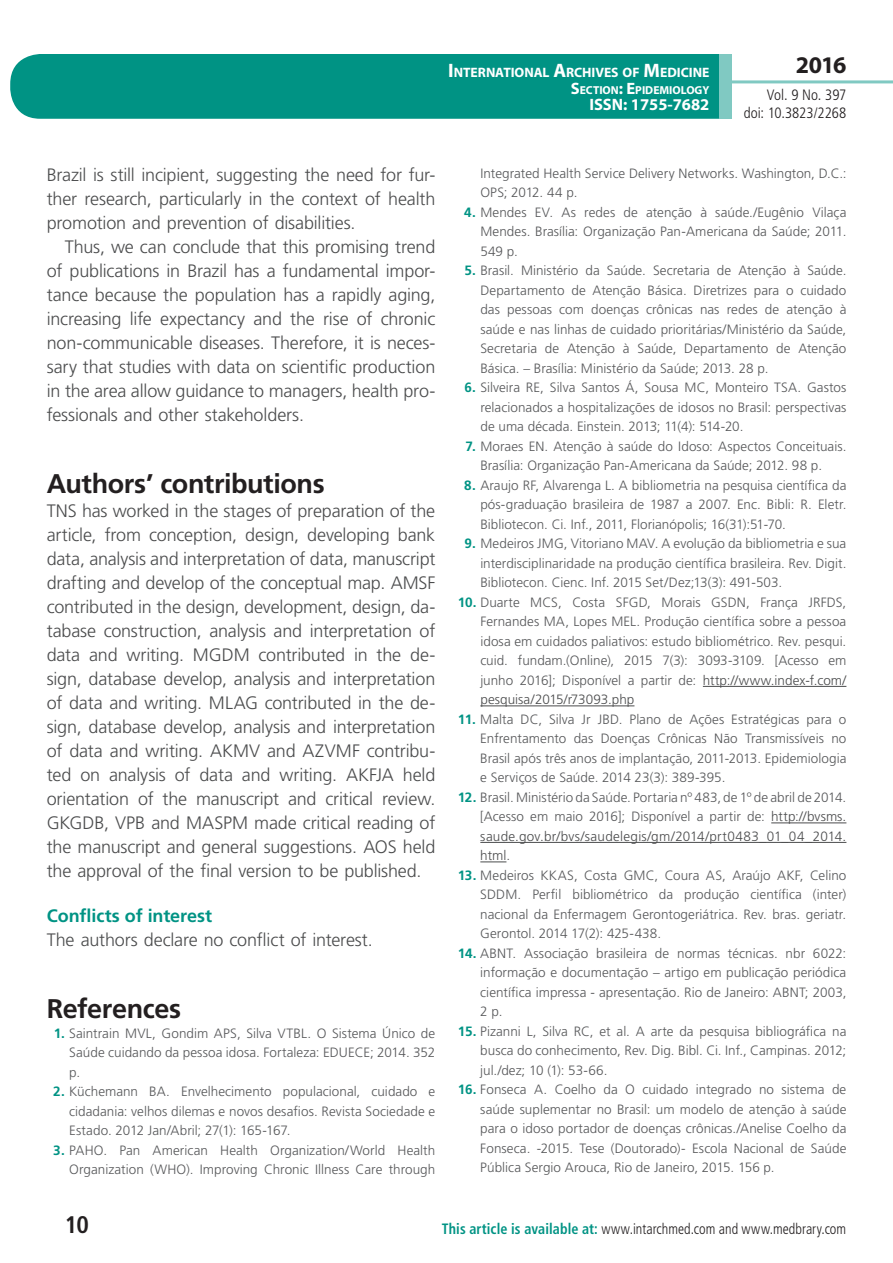
<style>
.page{position:relative;width:893px;height:1263px;background:#fff}
.page>*{position:absolute;margin:0;border:0;box-sizing:border-box;transform-origin:0 0}
.t1{font:700 27px "Frutiger LT Std";letter-spacing:-.015em;color:#231f20}
.t2{font:700 24px "Myriad Pro";color:#231f20}
.t3{font:700 condensed 24px "Frutiger LT Std";color:#231f20}
.t4{font:300 18px/24px "Frutiger LT Std";letter-spacing:-.01em;color:#4b4c4d;text-align:justify}
.t5{font:700 18px "Frutiger LT Std";color:#009384}
.t6{font:700 16.5px "Myriad Pro";color:#fff}
.t7{font:300 condensed 15px "Frutiger LT Std";letter-spacing:.005em;color:#231f20;scale:.94 1}
.t8{font:300 condensed 15px/18px "Frutiger LT Std";letter-spacing:.005em;color:#231f20;text-align:right}
.t9{font:700 13.65px "Myriad Pro";letter-spacing:-.005em;color:#fff}
.t10{font:300 13.5px/19.5px "Frutiger LT Std";letter-spacing:.005em;color:#57585a;text-align:justify}
.t11{font:700 11.55px "Myriad Pro";color:#fff}
.s1{font-size:19.5px}
.s2{font-size:16.5px}
.s3{font-weight:700;color:#009384}
.s4{color:#4b4c4d}
</style>
<div class="page">
<div style="left:10px;top:54px;width:775px;height:65px;background:#009384;border-radius:30px"></div>
<div style="left:732px;top:0;width:161px;height:157px;background:#fff"></div>
<hr style="left:730px;top:80px;width:163px;height:3px;background:#80c9c2">
<div style="left:719px;top:54px;width:13px;height:65px;background:#80c9c2"></div>
<hr style="left:703px;top:686px;width:143px;height:1px;background:#4b4c4d">
<hr style="left:480px;top:705px;width:154px;height:1px;background:#4b4c4d">
<hr style="left:771px;top:822px;width:75px;height:1px;background:#4b4c4d">
<hr style="left:480px;top:842px;width:366px;height:1px;background:#4b4c4d">
<svg style="left:480px;top:861px;width:26px;height:1px"></svg>
<p class="t9" style="left:448px;top:64px;width:263px"><span class="s1">I</span>NTERNATIONAL <span class="s1">A</span>RCHIVES OF <span class="s1">M</span>EDICINE</p>
<p class="t11" style="left:571px;top:82px;width:140px"><span class="s2">S</span>ECTION<span class="s2">: E</span>PIDEMIOLOGY</p>
<p class="t6" style="left:589px;top:94px;width:122px">ISSN: 1755-7682</p>
<h2 class="t2" style="left:796px;top:49px;width:52px">2016</h2>
<p class="t8" style="left:744px;top:86px;width:104px">Vol. 9 No. 397 doi: 10.3823/2268</p>
<h3 class="t4" style="left:47px;top:163px;width:390px">Brazil is still incipient, suggesting the need for fur&shy;ther research, particularly in the context of health promotion and prevention of disabilities.</h3>
<p class="t4" style="left:47px;top:235px;width:390px;text-indent:18px">Thus, we can conclude that this promising trend of publications in Brazil has a fundamental impor&shy;tance because the population has a rapidly aging, increasing life expectancy and the rise of chronic non-communicable diseases. Therefore, it is neces&shy;sary that studies with data on scientific production in the area allow guidance to managers, health pro&shy;fessionals and other stakeholders.</p>
<h1 class="t1" style="left:47px;top:468px;width:280px">Authors’ contributions</h1>
<p class="t4" style="left:47px;top:499px;width:390px">TNS has worked in the stages of preparation of the article, from conception, design, developing bank data, analysis and interpretation of data, manuscript drafting and develop of the conceptual map. AMSF contributed in the design, development, design, da&shy;tabase construction, analysis and interpretation of data and writing. MGDM contributed in the de&shy;sign, database develop, analysis and interpretation of data and writing. MLAG contributed in the de&shy;sign, database develop, analysis and interpretation of data and writing. AKMV and AZVMF contribu&shy;ted on analysis of data and writing. AKFJA held orientation of the manuscript and critical review.<br>GKGDB, VPB and MASPM made critical reading of the manuscript and general suggestions. AOS held the approval of the final version to be published.</p>
<h3 class="t5" style="left:47px;top:905px;width:167px">Conflicts of interest</h3>
<h3 class="t4" style="left:47px;top:928px;width:327px">The authors declare no conflict of interest.</h3>
<h1 class="t1" style="left:47px;top:993px;width:136px">References</h1>
<p class="t10" style="left:69px;top:1024px;width:368px;text-indent:-16px"><span class="s3">1.</span> Saintrain MVL, Gondim APS, Silva VTBL. O Sistema Único de Saúde cuidando da pessoa idosa. Fortaleza: EDUECE; 2014. 352 p.</p>
<p class="t10" style="left:69px;top:1082px;width:368px;text-indent:-16px"><span class="s3">2.</span> Küchemann BA. Envelhecimento populacional, cuidado e cidadania: velhos dilemas e novos desafios. Revista Sociedade e Estado. 2012 Jan/Abril; 27(1): 165-167.</p>
<p class="t10" style="left:53px;top:1141px;width:383px;text-align:right"><span class="s3">3.</span> PAHO. Pan American Health Organization/World Health<br>Organization (WHO). Improving Chronic Illness Care through</p>
<p class="t10" style="left:480px;top:164px;width:368px">Integrated Health Service Delivery Networks. Washington, D.C.:<br>OPS; 2012. 44 p.</p>
<p class="t10" style="left:480px;top:203px;width:368px;text-indent:-16px"><span class="s3">4.</span> Mendes EV. As redes de atenção à saúde./Eugênio Vilaça Mendes. Brasília: Organização Pan-Americana da Saúde; 2011.<br>549 p.</p>
<p class="t10" style="left:480px;top:261px;width:368px;text-indent:-16px"><span class="s3">5.</span> Brasil. Ministério da Saúde. Secretaria de Atenção à Saúde.<br>Departamento de Atenção Básica. Diretrizes para o cuidado das pessoas com doenças crônicas nas redes de atenção à saúde e nas linhas de cuidado prioritárias/Ministério da Saúde, Secretaria de Atenção à Saúde, Departamento de Atenção Básica. – Brasília: Ministério da Saúde; 2013. 28 p.</p>
<p class="t10" style="left:480px;top:378px;width:368px;text-indent:-16px"><span class="s3">6.</span> Silveira RE, Silva Santos Á, Sousa MC, Monteiro TSA. Gastos relacionados a hospitalizações de idosos no Brasil: perspectivas de uma década. Einstein. 2013; 11(4): 514-20.</p>
<p class="t10" style="left:480px;top:437px;width:368px;text-indent:-15px"><span class="s3">7.</span> Moraes EN. Atenção à saúde do Idoso: Aspectos Conceituais.<br>Brasília: Organização Pan-Americana da Saúde; 2012. 98 p.</p>
<p class="t10" style="left:480px;top:476px;width:368px;text-indent:-16px"><span class="s3">8.</span> Araujo RF, Alvarenga L. A bibliometria na pesquisa científica da pós-graduação brasileira de 1987 a 2007. Enc. Bibli: R. Eletr.<br>Bibliotecon. Ci. Inf., 2011, Florianópolis; 16(31):51-70.</p>
<p class="t10" style="left:480px;top:534px;width:368px;text-indent:-16px"><span class="s3">9.</span> Medeiros JMG, Vitoriano MAV. A evolução da bibliometria e sua interdisciplinaridade na produção científica brasileira. Rev. Digit.<br>Bibliotecon. Cienc. Inf. 2015 Set/Dez;13(3): 491-503.</p>
<p class="t10" style="left:480px;top:593px;width:368px;text-indent:-23px"><span class="s3">10.</span> Duarte MCS, Costa SFGD, Morais GSDN, França JRFDS, Fernandes MA, Lopes MEL. Produção científica sobre a pessoa idosa em cuidados paliativos: estudo bibliométrico. Rev. pesqui. cuid. fundam.(Online), 2015 7(3): 3093-3109. [Acesso em junho 2016]; Disponível a partir de: <span class="s4">http://www.index-f.com/ pesquisa/2015/r73093.php</span></p>
<p class="t10" style="left:480px;top:710px;width:368px;text-indent:-22px"><span class="s3">11.</span> Malta DC, Silva Jr JBD. Plano de Ações Estratégicas para o Enfrentamento das Doenças Crônicas Não Transmissíveis no Brasil após três anos de implantação, 2011-2013. Epidemiologia e Serviços de Saúde. 2014 23(3): 389-395.</p>
<p class="t10" style="left:480px;top:788px;width:368px;text-indent:-23px"><span class="s3">12.</span> Brasil. Ministério da Saúde. Portaria nº 483, de 1º de abril de 2014. [Acesso em maio 2016]; Disponível a partir de: <span class="s4">http://bvsms. saude.gov.br/bvs/saudelegis/gm/2014/prt0483_01_04_2014. html</span>.</p>
<p class="t10" style="left:480px;top:866px;width:368px;text-indent:-22px"><span class="s3">13.</span> Medeiros KKAS, Costa GMC, Coura AS, Araújo AKF, Celino SDDM. Perfil bibliométrico da produção científica (inter) nacional da Enfermagem Gerontogeriátrica. Rev. bras. geriatr.<br>Gerontol. 2014 17(2): 425-438.</p>
<p class="t10" style="left:480px;top:943px;width:368px;text-indent:-23px"><span class="s3">14.</span> ABNT. Associação brasileira de normas técnicas. nbr 6022: informação e documentação – artigo em publicação periódica científica impressa - apresentação. Rio de Janeiro: ABNT; 2003, 2 p.</p>
<p class="t10" style="left:480px;top:1021px;width:368px;text-indent:-23px"><span class="s3">15.</span> Pizanni L, Silva RC, et al. A arte da pesquisa bibliográfica na busca do conhecimento, Rev. Dig. Bibl. Ci. Inf., Campinas. 2012; jul./dez; 10 (1): 53-66.</p>
<p class="t10" style="left:480px;top:1080px;width:368px;text-indent:-23px"><span class="s3">16.</span> Fonseca A. Coelho da O cuidado integrado no sistema de saúde suplementar no Brasil: um modelo de atenção à saúde para o idoso portador de doenças crônicas./Anelise Coelho da Fonseca. -2015. Tese (Doutorado)- Escola Nacional de Saúde Pública Sergio Arouca, Rio de Janeiro, 2015. 156 p.</p>
<h2 class="t3" style="left:65px;top:1210px;width:26px">10</h2>
<p class="t7" style="left:442px;top:1220px;width:432px"><span class="s3">This article is available at:</span> www.intarchmed.com and www.medbrary.com</p>
</div>
